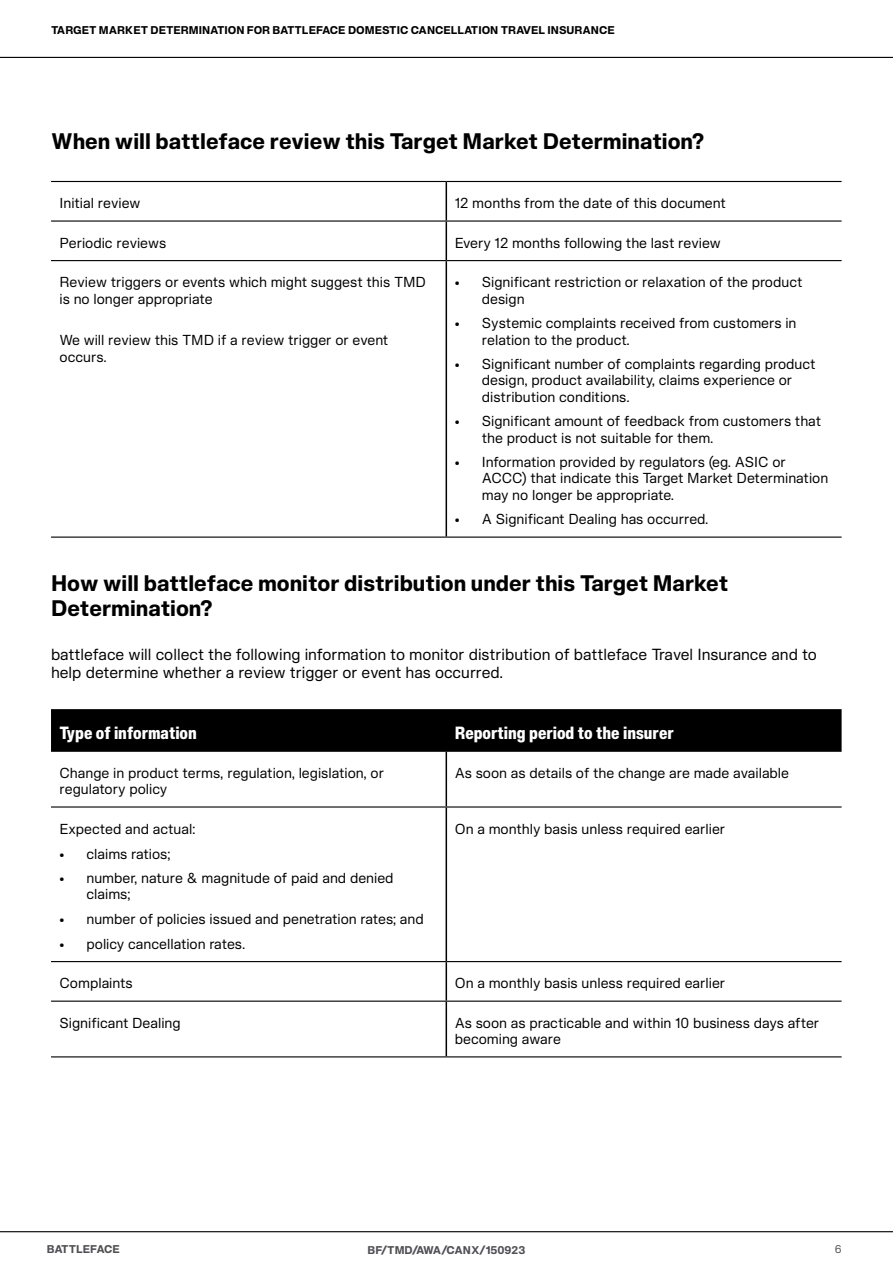
<style>
.page{position:relative;width:893px;height:1263px;background:#fff}
.page>*{position:absolute;margin:0;border:0;box-sizing:border-box;transform-origin:0 0}
.t1{font:700 21px/25.2px "Slussen";color:#000}
.t2{font:900 16.5px "Slussen Condensed";color:#fff}
.t3{font:15px/18px "Slussen";color:#000}
.t4{font:13.5px/16.2px "Slussen";color:#000}
.t5{font:700 10.5px "Slussen";color:#000}
.t6{font:700 10.5px "Slussen";color:#4f4f54}
.t7{font:10.5px "Slussen";color:#4f4f54}
</style>
<div class="page">
<hr style="left:0;top:57px;width:893px;height:1px;background:#000">
<hr style="left:0;top:1231px;width:893px;height:1px;background:#000">
<hr style="left:446px;top:182px;width:1px;height:38px;background:#000">
<hr style="left:446px;top:222px;width:1px;height:38px;background:#000">
<hr style="left:446px;top:261px;width:1px;height:275px;background:#000">
<hr style="left:51px;top:220px;width:395px;height:2px;background:#000">
<hr style="left:446px;top:220px;width:396px;height:2px;background:#000">
<hr style="left:51px;top:260px;width:395px;height:1px;background:#000">
<hr style="left:446px;top:260px;width:396px;height:1px;background:#000">
<hr style="left:51px;top:536px;width:395px;height:2px;background:#000">
<hr style="left:446px;top:536px;width:396px;height:2px;background:#000">
<hr style="left:51px;top:181px;width:395px;height:1px;background:#000">
<hr style="left:446px;top:181px;width:396px;height:1px;background:#000">
<div style="left:51px;top:709px;width:791px;height:43px;background:#000"></div>
<hr style="left:446px;top:752px;width:1px;height:54px;background:#000">
<hr style="left:446px;top:807px;width:1px;height:154px;background:#000">
<hr style="left:446px;top:962px;width:1px;height:38px;background:#000">
<hr style="left:446px;top:1002px;width:1px;height:54px;background:#000">
<hr style="left:51px;top:806px;width:395px;height:1px;background:#000">
<hr style="left:446px;top:806px;width:396px;height:1px;background:#000">
<hr style="left:51px;top:961px;width:395px;height:1px;background:#000">
<hr style="left:446px;top:961px;width:396px;height:1px;background:#000">
<hr style="left:51px;top:1000px;width:395px;height:2px;background:#000">
<hr style="left:446px;top:1000px;width:396px;height:2px;background:#000">
<hr style="left:51px;top:1056px;width:395px;height:1px;background:#000">
<hr style="left:446px;top:1056px;width:396px;height:1px;background:#000">
<p class="t5" style="left:51px;top:21px;width:565px">TARGET MARKET DETERMINATION FOR BATTLEFACE DOMESTIC CANCELLATION TRAVEL INSURANCE</p>
<h1 class="t1" style="left:51px;top:127px;width:655px">When will battleface review this Target Market Determination?</h1>
<p class="t4" style="left:60px;top:194px;width:82px">Initial review</p>
<p class="t4" style="left:455px;top:194px;width:273px">12 months from the date of this document</p>
<p class="t4" style="left:60px;top:234px;width:108px">Periodic reviews</p>
<p class="t4" style="left:455px;top:234px;width:267px">Every 12 months following the last review</p>
<p class="t4" style="left:60px;top:273px;width:368px">Review triggers or events which might suggest this TMD is no longer appropriate</p>
<p class="t4" style="left:60px;top:331px;width:330px">We will review this TMD if a review trigger or event occurs.</p>
<p class="t4" style="left:482px;top:273px;width:322px;text-indent:-27px">• Significant restriction or relaxation of the product design</p>
<p class="t4" style="left:482px;top:314px;width:316px;text-indent:-27px">• Systemic complaints received from customers in relation to the product.</p>
<p class="t4" style="left:482px;top:355px;width:335px;text-indent:-27px">• Significant number of complaints regarding product design, product availability, claims experience or distribution conditions.</p>
<p class="t4" style="left:482px;top:412px;width:341px;text-indent:-27px">• Significant amount of feedback from customers that the product is not suitable for them.</p>
<p class="t4" style="left:482px;top:453px;width:348px;text-indent:-27px">• Information provided by regulators (eg. ASIC or<br>ACCC) that indicate this Target Market Determination may no longer be appropriate.</p>
<p class="t4" style="left:455px;top:510px;width:255px">• A Significant Dealing has occurred.</p>
<h1 class="t1" style="left:51px;top:568px;width:679px">How will battleface monitor distribution under this Target Market<br>Determination?</h1>
<p class="t3" style="left:51px;top:644px;width:767px">battleface will collect the following information to monitor distribution of battleface Travel Insurance and to help determine whether a review trigger or event has occurred.</p>
<p class="t2" style="left:60px;top:718px;width:139px">Type of information</p>
<p class="t2" style="left:455px;top:718px;width:220px">Reporting period to the insurer</p>
<p class="t4" style="left:60px;top:764px;width:326px">Change in product terms, regulation, legislation, or regulatory policy</p>
<p class="t4" style="left:455px;top:764px;width:336px">As soon as details of the change are made available</p>
<p class="t4" style="left:60px;top:819px;width:137px">Expected and actual:</p>
<p class="t4" style="left:60px;top:844px;width:112px">• claims ratios;</p>
<p class="t4" style="left:87px;top:869px;width:309px;text-indent:-27px">• number, nature &amp; magnitude of paid and denied claims;</p>
<p class="t4" style="left:60px;top:910px;width:366px">• number of policies issued and penetration rates; and</p>
<p class="t4" style="left:60px;top:935px;width:187px">• policy cancellation rates.</p>
<p class="t4" style="left:455px;top:819px;width:272px">On a monthly basis unless required earlier</p>
<p class="t4" style="left:60px;top:974px;width:75px">Complaints</p>
<p class="t4" style="left:455px;top:974px;width:272px">On a monthly basis unless required earlier</p>
<p class="t4" style="left:60px;top:1014px;width:123px">Significant Dealing</p>
<p class="t4" style="left:455px;top:1014px;width:366px">As soon as practicable and within 10 business days after becoming aware</p>
<p class="t6" style="left:47px;top:1239px;width:75px">BATTLEFACE</p>
<p class="t6" style="left:368px;top:1240px;width:159px">BF/TMD/AWA/CANX/150923</p>
<p class="t7" style="left:835px;top:1239px;width:8px">6</p>
</div>
